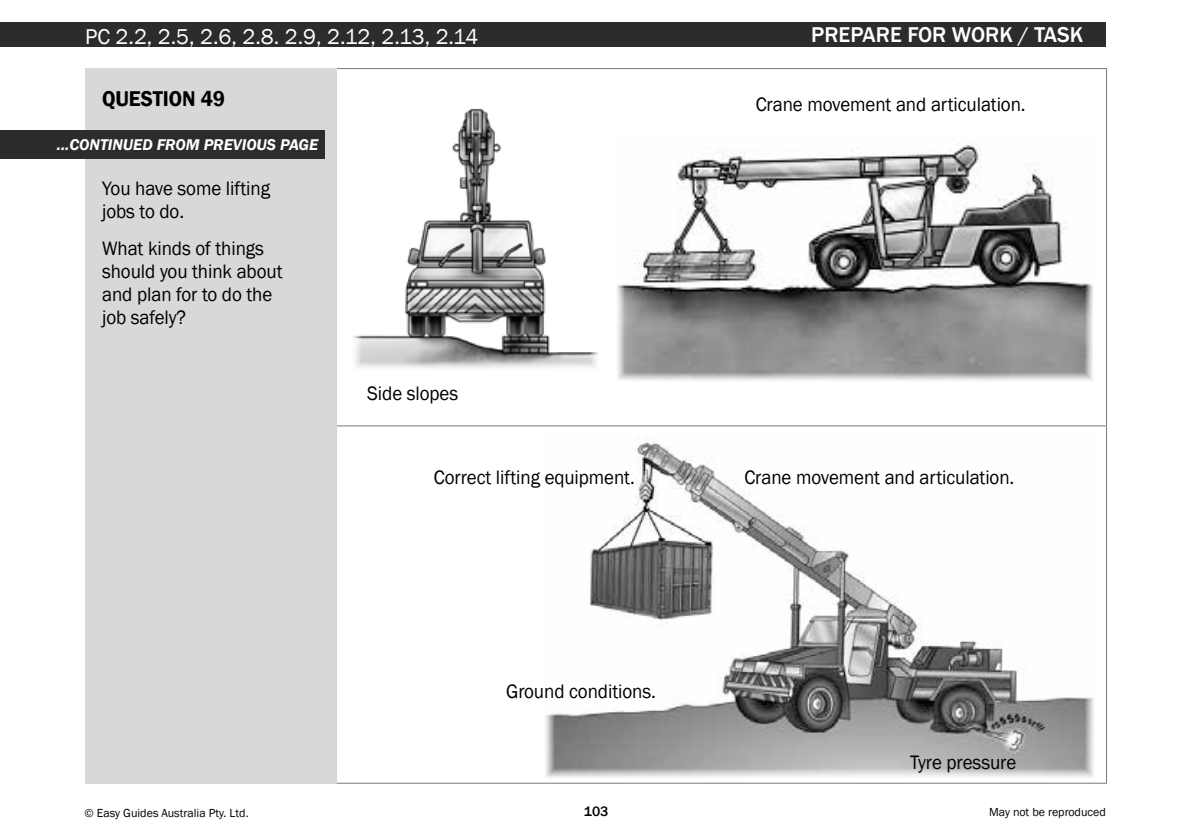
<style>
.page{position:relative;width:1191px;height:840px;background:#fff}
.page>*{position:absolute;margin:0;border:0;box-sizing:border-box;transform-origin:0 0}
.t1{font:22px "Franklin Gothic";letter-spacing:-.005em;color:#fff}
.t2{font:500 22px "Franklin Gothic";color:#fff}
.t3{font:600 22px "Franklin Gothic";letter-spacing:-.005em;color:#000;scale:.95 1}
.t4{font:20px/22.8px "Franklin Gothic";letter-spacing:-.005em;color:#000;scale:.95 1}
.t5{font:italic 600 16px "Franklin Gothic";color:#fff}
.t6{font:500 14px "Franklin Gothic";color:#000}
.t7{font:12px "Franklin Gothic";color:#000}
</style>
<div class="page">
<div style="left:0;top:23px;width:1106px;height:24px;background:#2c2c2c"></div>
<hr style="left:1106px;top:426px;width:1px;height:356px;background:#787878">
<hr style="left:336px;top:68px;width:771px;height:1px;background:#787878">
<hr style="left:1106px;top:69px;width:1px;height:356px;background:#787878">
<hr style="left:336px;top:425px;width:771px;height:1px;background:#787878">
<hr style="left:336px;top:782px;width:771px;height:1px;background:#787878">
<div style="left:85px;top:68px;width:252px;height:715px;background:#d8d8d8"></div>
<div style="left:0;top:130px;width:325px;height:29px;background:#2c2c2c"></div>
<img style="left:545px;top:439px;width:549px;height:339px">
<img style="left:617px;top:145px;width:476px;height:236px">
<img style="left:353px;top:108px;width:245px;height:260px">
<p class="t1" style="left:85px;top:23px;width:395px">PC 2.2, 2.5, 2.6, 2.8. 2.9, 2.12, 2.13, 2.14</p>
<p class="t2" style="left:811px;top:21px;width:273px">PREPARE FOR WORK / TASK</p>
<p class="t3" style="left:102px;top:85px;width:131px">QUESTION 49</p>
<p class="t4" style="left:755px;top:93px;width:286px">Crane movement and articulation.</p>
<p class="t5" style="left:57px;top:134px;width:263px">...CONTINUED FROM PREVIOUS PAGE</p>
<p class="t4" style="left:102px;top:178px;width:178px">You have some lifting jobs to do.</p>
<p class="t4" style="left:102px;top:237px;width:191px">What kinds of things should you think about and plan for to do the job safely?</p>
<p class="t4" style="left:367px;top:382px;width:97px">Side slopes</p>
<p class="t4" style="left:434px;top:466px;width:213px">Correct lifting equipment.</p>
<p class="t4" style="left:506px;top:680px;width:159px">Ground conditions.</p>
<p class="t4" style="left:744px;top:466px;width:286px">Crane movement and articulation.</p>
<p class="t4" style="left:910px;top:750px;width:113px">Tyre pressure</p>
<p class="t7" style="left:84px;top:805px;width:166px">© Easy Guides Australia Pty. Ltd.</p>
<p class="t6" style="left:584px;top:802px;width:26px">103</p>
<p class="t7" style="left:989px;top:804px;width:118px">May not be reproduced</p>
</div>
